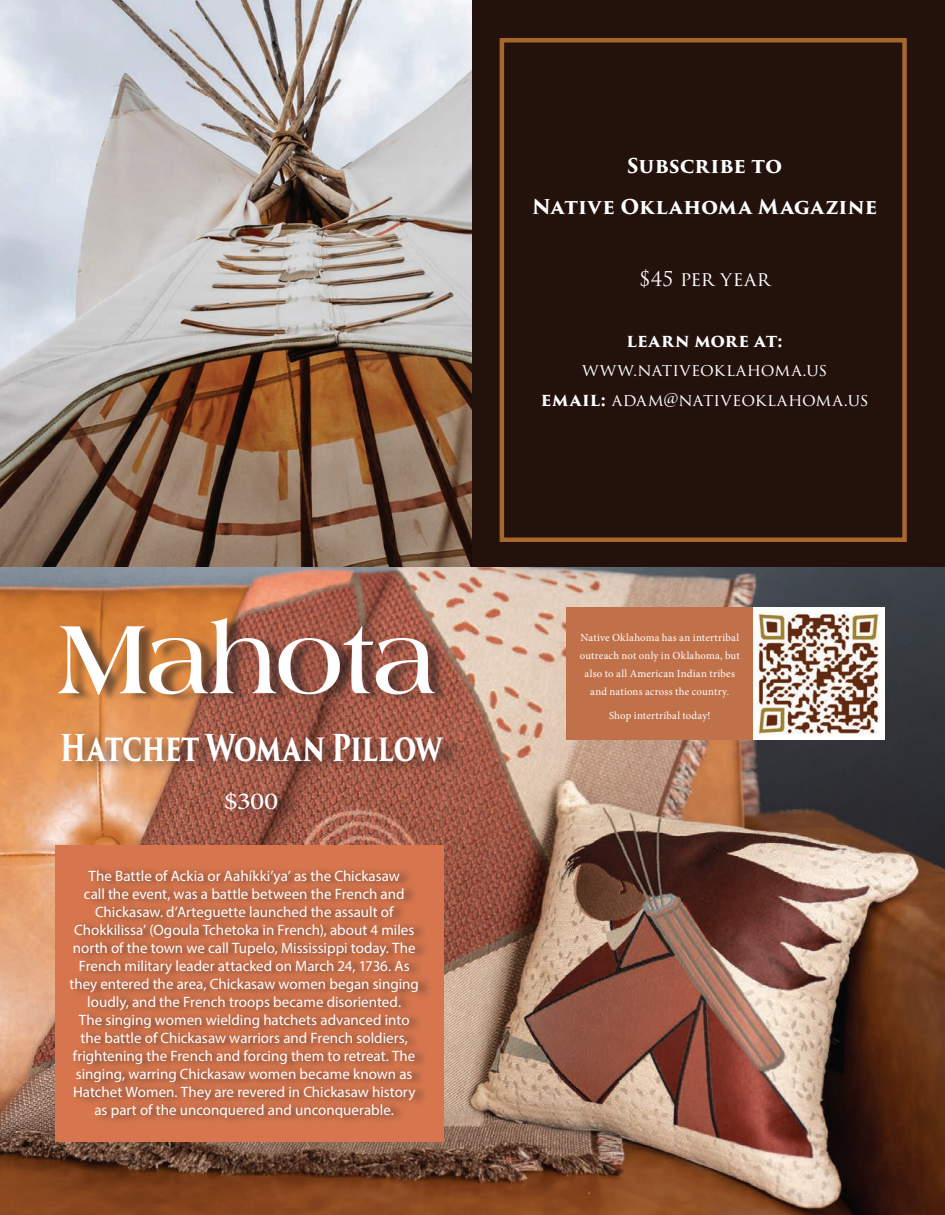
<style>
.page{position:relative;width:945px;height:1215px;background:#fff}
.page>*{position:absolute;margin:0;border:0;box-sizing:border-box;transform-origin:0 0}
.t1{font:700 36px "Trajan Pro 3";letter-spacing:-.03em;color:#fff;scale:.75 1}
.t2{font:24.3px "Minion Pro";color:#fff;scale:1.22 1}
.t3{font:700 19.95px/42px "Trajan Pro 3";letter-spacing:.005em;color:#fff;text-align:center}
.t4{font:19.95px "Trajan Pro 3";letter-spacing:.01em;color:#fff}
.t5{font:17.1px/30px "Trajan Pro 3";letter-spacing:.005em;color:#fff;text-align:center}
.t6{font:700 17.1px "Trajan Pro 3";letter-spacing:.025em;color:#fff}
.t7{font:15px/18px "Myriad Pro";color:#fff;text-align:center}
.t8{font:10.8px/18px "Minion Pro";letter-spacing:.015em;color:#fff;text-align:center}
.s1{font-weight:700}
</style>
<div class="page">
<img style="left:0;top:0;width:472px;height:567px">
<img style="left:0;top:567px;width:945px;height:648px">
<div style="left:64px;top:617px;width:386px;height:87px;background:#231f20;opacity:.55"></div>
<img style="left:59px;top:619px;width:376px;height:76px">
<div style="left:69px;top:730px;width:396px;height:92px;background:#231f20;opacity:.55"></div>
<div style="left:55px;top:845px;width:389px;height:296px;background:#d7764e"></div>
<div style="left:69px;top:865px;width:363px;height:262px;background:#231f20;opacity:.75"></div>
<div style="left:472px;top:0;width:473px;height:567px;background:#23110c"></div>
<div style="left:500px;top:38px;width:407px;height:504px;border:4px solid #a7662a"></div>
<img style="left:753px;top:608px;width:132px;height:132px">
<div style="left:567px;top:608px;width:186px;height:132px;background:#c0714a"></div>
<h3 class="t3" style="left:532px;top:145px;width:347px">Subscribe to<br>Native Oklahoma Magazine</h3>
<h3 class="t4" style="left:639px;top:266px;width:133px">$45 per year</h3>
<p class="t6" style="left:626px;top:328px;width:158px">learn more at:</p>
<p class="t5" style="left:541px;top:356px;width:329px">www.nativeoklahoma.us<br><span class="s1">email:</span> adam@nativeoklahoma.us</p>
<h1 class="t1" style="left:60px;top:721px;width:512px">Hatchet Woman Pillow</h1>
<h2 class="t2" style="left:224px;top:784px;width:46px">$300</h2>
<p class="t7" style="left:69px;top:866px;width:351px">The Battle of Ackia or Aahíkki’ya’ as the Chickasaw<br>call the event, was a battle between the French and Chickasaw. d’Arteguette launched the assault of Chokkilissa’ (Ogoula Tchetoka in French), about 4 miles north of the town we call Tupelo, Mississippi today. The French military leader attacked on March 24, 1736. As they entered the area, Chickasaw women began singing loudly, and the French troops became disoriented.<br>The singing women wielding hatchets advanced into the battle of Chickasaw warriors and French soldiers, frightening the French and forcing them to retreat. The singing, warring Chickasaw women became known as Hatchet Women. They are revered in Chickasaw history as part of the unconquered and unconquerable.</p>
<p class="t8" style="left:580px;top:628px;width:161px">Native Oklahoma has an intertribal outreach not only in Oklahoma, but also to all American Indian tribes and nations across the country.</p>
<p class="t8" style="left:609px;top:706px;width:103px">Shop intertribal today!</p>
</div>
